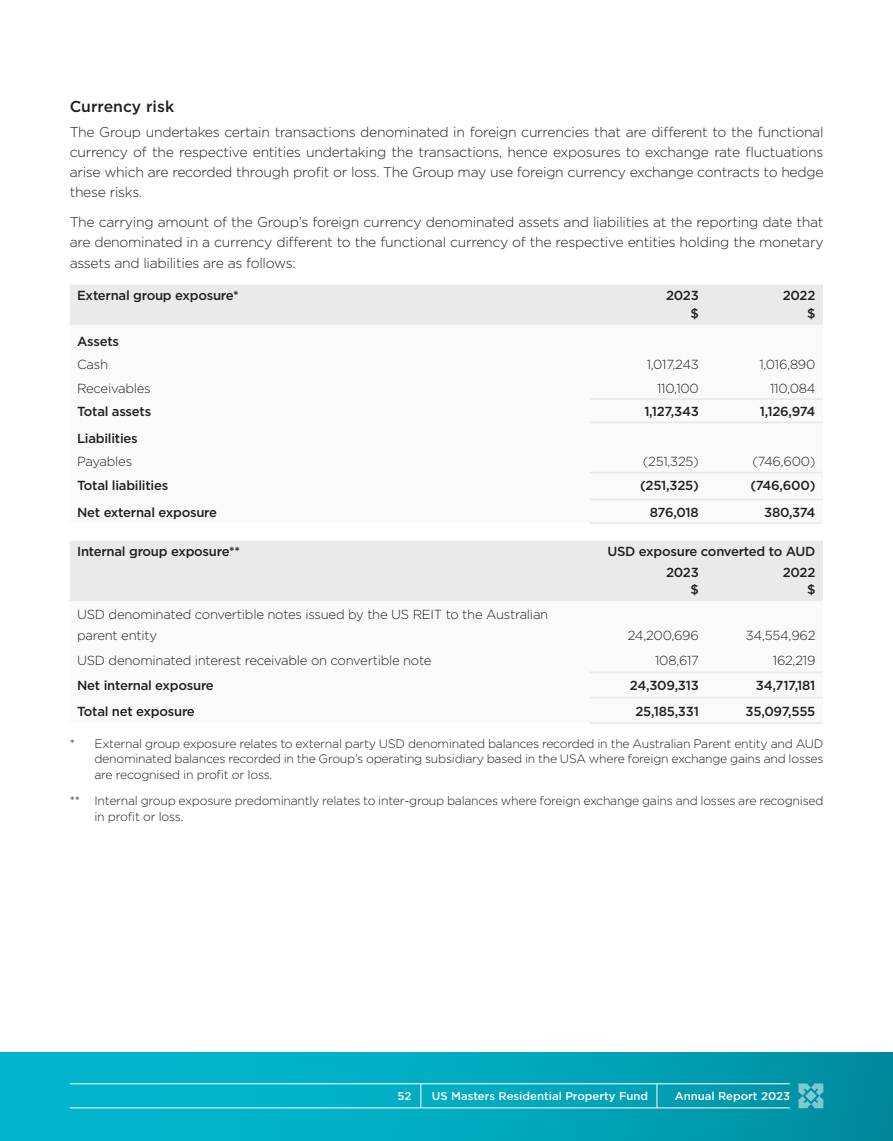
<style>
.page{position:relative;width:893px;height:1141px;background:#fff}
.page>*{position:absolute;margin:0;border:0;box-sizing:border-box;transform-origin:0 0}
._4_Sub_subhead__black{font:500 15.75px "Gotham";color:#231f20}
.Body_copy{font:300 14px/20.1px "Gotham";letter-spacing:-.02em;color:#231f20;text-align:justify}
.Table_financial_body{font:300 13.12px/20.1px "Gotham";letter-spacing:-.02em;color:#231f20}
.Table_financial_body-2{font:500 13.12px "Gotham";letter-spacing:-.02em;color:#231f20}
.Table_financial_heading{font:500 13.12px "Gotham";letter-spacing:-.02em;color:#231f20}
.Under_Statement_Notes{font:300 12.25px/15.8px "Gotham";letter-spacing:-.02em;color:#231f20;text-align:justify}
.Under_Statement_Notes_2mm{font:300 12.25px/15.8px "Gotham";letter-spacing:-.02em;color:#231f20}
.t1{font:500 11.38px "Gotham";color:#fff}
</style>
<div class="page">
<div style="left:0;top:1053px;width:893px;height:88px;background:linear-gradient(to right,#03bfd5,#0393a6)"></div>
<hr style="left:70px;top:1083px;width:720px;height:1px;background:#fff">
<svg style="left:657px;top:1084px;width:1px;height:24px"></svg>
<svg style="left:421px;top:1084px;width:1px;height:24px"></svg>
<hr style="left:70px;top:1108px;width:720px;height:1px;background:#fff">
<svg style="left:798px;top:1083px;width:25px;height:25px"></svg>
<div style="left:70px;top:284px;width:753px;height:41px;background:#eaebe8"></div>
<svg style="left:589px;top:399px;width:234px;height:124px"></svg>
<hr style="left:590px;top:499px;width:116px;height:1px;background:#eaebe8">
<hr style="left:706px;top:499px;width:117px;height:1px;background:#eaebe8">
<hr style="left:590px;top:522px;width:116px;height:2px;background:#eaebe8">
<hr style="left:706px;top:522px;width:117px;height:2px;background:#eaebe8">
<hr style="left:590px;top:398px;width:116px;height:2px;background:#eaebe8">
<hr style="left:706px;top:398px;width:117px;height:2px;background:#eaebe8">
<hr style="left:590px;top:472px;width:116px;height:2px;background:#eaebe8">
<hr style="left:706px;top:472px;width:117px;height:2px;background:#eaebe8">
<hr style="left:590px;top:422px;width:116px;height:1px;background:#eaebe8">
<hr style="left:706px;top:422px;width:117px;height:1px;background:#eaebe8">
<div style="left:70px;top:541px;width:753px;height:60px;background:#eaebe8"></div>
<hr style="left:590px;top:671px;width:116px;height:2px;background:#eaebe8">
<hr style="left:706px;top:671px;width:117px;height:2px;background:#eaebe8">
<hr style="left:590px;top:697px;width:116px;height:2px;background:#eaebe8">
<hr style="left:706px;top:697px;width:117px;height:2px;background:#eaebe8">
<hr style="left:590px;top:722px;width:116px;height:2px;background:#eaebe8">
<hr style="left:706px;top:722px;width:117px;height:2px;background:#eaebe8">
<p class="_4_Sub_subhead__black" style="left:70px;top:96px;width:106px">Currency risk</p>
<p class="Body_copy" style="left:70px;top:122px;width:755px">The Group undertakes certain transactions denominated in foreign currencies that are different to the functional currency of the respective entities undertaking the transactions, hence exposures to exchange rate fluctuations arise which are recorded through profit or loss. The Group may use foreign currency exchange contracts to hedge these risks.</p>
<p class="Body_copy" style="left:70px;top:212px;width:755px">The carrying amount of the Group’s foreign currency denominated assets and liabilities at the reporting date that are denominated in a currency different to the functional currency of the respective entities holding the monetary assets and liabilities are as follows:</p>
<p class="Table_financial_heading" style="left:77px;top:287px;width:163px">External group exposure*</p>
<p class="Table_financial_heading" style="left:666px;top:287px;width:34px">2023</p>
<p class="Table_financial_heading" style="left:783px;top:287px;width:34px">2022</p>
<p class="Table_financial_heading" style="left:690px;top:305px;width:10px">$</p>
<p class="Table_financial_heading" style="left:807px;top:305px;width:10px">$</p>
<p class="Table_financial_heading" style="left:77px;top:333px;width:43px">Assets</p>
<p class="Table_financial_body" style="left:77px;top:354px;width:33px">Cash</p>
<p class="Table_financial_body" style="left:647px;top:354px;width:54px">1,017,243</p>
<p class="Table_financial_body" style="left:759px;top:354px;width:58px">1,016,890</p>
<p class="Table_financial_body" style="left:77px;top:378px;width:75px">Receivables</p>
<p class="Table_financial_body" style="left:657px;top:378px;width:43px">110,100</p>
<p class="Table_financial_body" style="left:770px;top:378px;width:47px">110,084</p>
<p class="Table_financial_body-2" style="left:77px;top:403px;width:76px">Total assets</p>
<p class="Table_financial_body-2" style="left:644px;top:403px;width:56px">1,127,343</p>
<p class="Table_financial_body-2" style="left:760px;top:403px;width:57px">1,126,974</p>
<p class="Table_financial_heading" style="left:77px;top:430px;width:62px">Liabilities</p>
<p class="Table_financial_body" style="left:77px;top:451px;width:57px">Payables</p>
<p class="Table_financial_body" style="left:643px;top:451px;width:57px">(251,325)</p>
<p class="Table_financial_body" style="left:752px;top:451px;width:64px">(746,600)</p>
<p class="Table_financial_body-2" style="left:77px;top:476px;width:93px">Total liabilities</p>
<p class="Table_financial_body-2" style="left:640px;top:476px;width:60px">(251,325)</p>
<p class="Table_financial_body-2" style="left:750px;top:476px;width:67px">(746,600)</p>
<p class="Table_financial_body-2" style="left:77px;top:503px;width:142px">Net external exposure</p>
<p class="Table_financial_body-2" style="left:650px;top:503px;width:51px">876,018</p>
<p class="Table_financial_body-2" style="left:764px;top:503px;width:53px">380,374</p>
<p class="Table_financial_heading" style="left:77px;top:543px;width:164px">Internal group exposure**</p>
<p class="Table_financial_heading" style="left:607px;top:543px;width:209px">USD exposure converted to AUD</p>
<p class="Table_financial_heading" style="left:666px;top:563px;width:34px">2023</p>
<p class="Table_financial_heading" style="left:783px;top:563px;width:34px">2022</p>
<p class="Table_financial_heading" style="left:690px;top:581px;width:10px">$</p>
<p class="Table_financial_heading" style="left:807px;top:581px;width:10px">$</p>
<p class="Table_financial_body" style="left:77px;top:604px;width:473px">USD denominated convertible notes issued by the US REIT to the Australian parent entity</p>
<p class="Table_financial_body" style="left:628px;top:624px;width:73px">24,200,696</p>
<p class="Table_financial_body" style="left:746px;top:624px;width:71px">34,554,962</p>
<p class="Table_financial_body" style="left:77px;top:650px;width:356px">USD denominated interest receivable on convertible note</p>
<p class="Table_financial_body" style="left:655px;top:650px;width:45px">108,617</p>
<p class="Table_financial_body" style="left:773px;top:650px;width:44px">162,219</p>
<p class="Table_financial_body-2" style="left:77px;top:677px;width:138px">Net internal exposure</p>
<p class="Table_financial_body-2" style="left:630px;top:677px;width:70px">24,309,313</p>
<p class="Table_financial_body-2" style="left:756px;top:677px;width:61px">34,717,181</p>
<p class="Table_financial_body-2" style="left:77px;top:702px;width:119px">Total net exposure</p>
<p class="Table_financial_body-2" style="left:635px;top:702px;width:65px">25,185,331</p>
<p class="Table_financial_body-2" style="left:746px;top:702px;width:71px">35,097,555</p>
<p class="Under_Statement_Notes" style="left:94px;top:735px;width:731px;text-indent:-25px">* External group exposure relates to external party USD denominated balances recorded in the Australian Parent entity and AUD denominated balances recorded in the Group’s operating subsidiary based in the USA where foreign exchange gains and losses are recognised in profit or loss.</p>
<p class="Under_Statement_Notes_2mm" style="left:94px;top:792px;width:730px;text-indent:-25px">** Internal group exposure predominantly relates to inter-group balances where foreign exchange gains and losses are recognised in profit or loss.</p>
<p class="t1" style="left:397px;top:1088px;width:15px">52</p>
<p class="t1" style="left:432px;top:1088px;width:218px">US Masters Residential Property Fund</p>
<p class="t1" style="left:675px;top:1088px;width:117px">Annual Report 2023</p>
</div>
